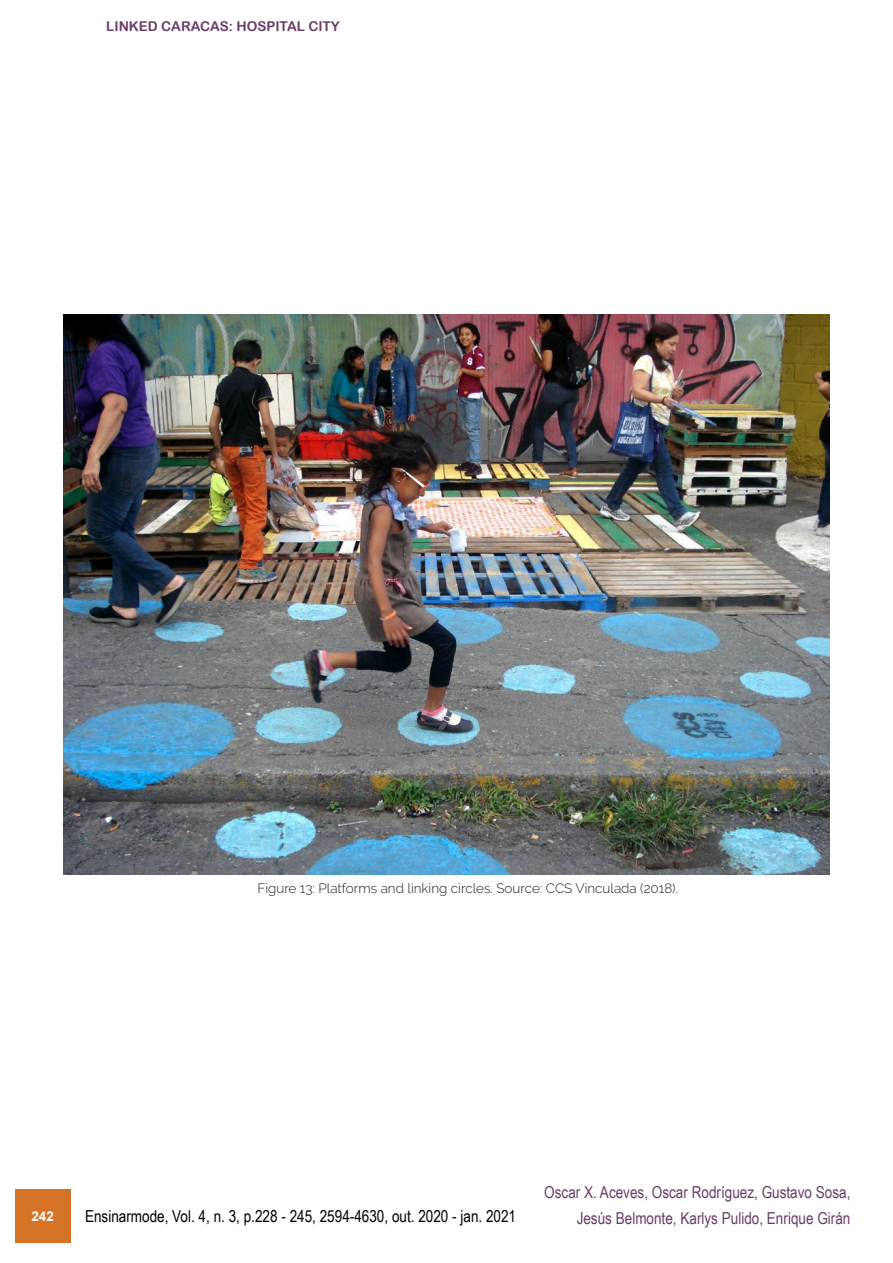
<style>
.page{position:relative;width:893px;height:1263px;background:#fff}
.page>*{position:absolute;margin:0;border:0;box-sizing:border-box;transform-origin:0 0}
.t1{font:16.5px "Arial Narrow";color:#683c65}
.t2{font:16.5px "Arial Narrow";color:#000}
.legenda{font:300 13.5px "Raleway";color:#231f20}
.t3{font:13.5px "Arial Rounded MT Bold";color:#683c65}
.t4{font:700 13.5px "Arial";color:#fff}
</style>
<div class="page">
<div style="left:15px;top:1189px;width:55px;height:53px;background:#d57427"></div>
<img style="left:64px;top:315px;width:765px;height:559px">
<p class="t3" style="left:106px;top:18px;width:235px">LINKED CARACAS: HOSPITAL CITY</p>
<p class="legenda" style="left:257px;top:880px;width:422px">Figure 13: Platforms and linking circles. Source: CCS Vinculada (2018).</p>
<p class="t1" style="left:544px;top:1180px;width:308px">Oscar X. Aceves, Oscar Rodríguez, Gustavo Sosa,</p>
<p class="t4" style="left:39px;top:1206px;width:24px">242</p>
<p class="t2" style="left:85px;top:1204px;width:433px">Ensinarmode, Vol. 4, n. 3, p.228 - 245, 2594-4630, out. 2020 - jan. 2021</p>
<p class="t4" style="left:31px;top:1206px;width:24px">242</p>
<p class="t1" style="left:577px;top:1206px;width:275px">Jesús Belmonte, Karlys Pulido, Enrique Girán</p>
</div>
